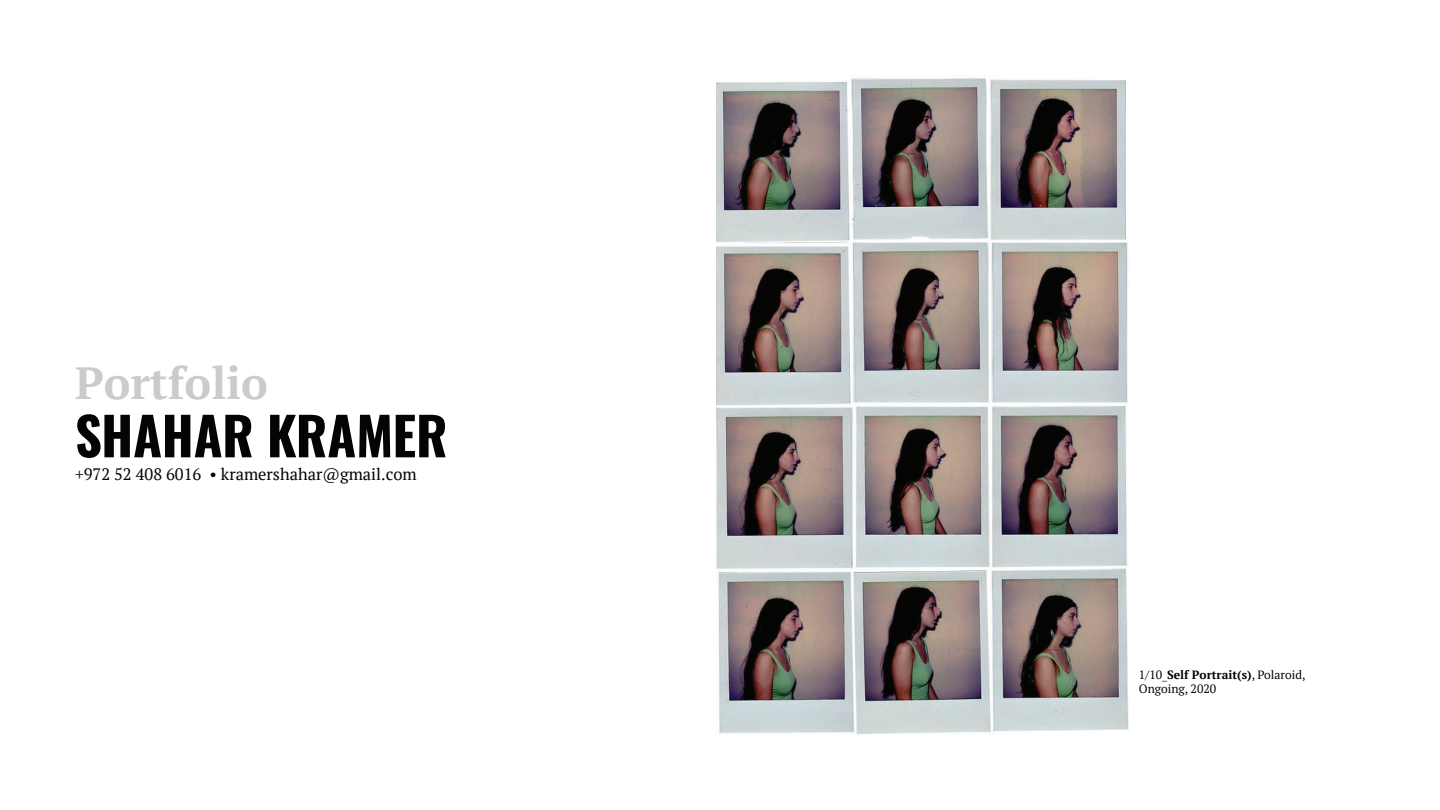
<style>
.page{position:relative;width:1440px;height:810px;background:#fff}
.page>*{position:absolute;margin:0;border:0;box-sizing:border-box;transform-origin:0 0}
.t1{font:52.5px "Oswald";letter-spacing:-.005em;color:#040503}
.t2{font:700 45px "PT Serif";color:#cbcbcb}
.t3{font:16.5px "PT Serif";color:#040503}
.t4{font:12px/13.5px "PT Serif";color:#040503}
.s1{font-weight:700}
</style>
<div class="page">
<img style="left:717px;top:78px;width:412px;height:657px">
<h2 class="t2" style="left:75px;top:354px;width:194px">Portfolio</h2>
<h1 class="t1" style="left:75px;top:389px;width:374px">SHAHAR KRAMER</h1>
<h3 class="t3" style="left:75px;top:463px;width:128px">+972 52 408 6016</h3>
<h3 class="t3" style="left:209px;top:463px;width:209px">• kramershahar@gmail.com</h3>
<p class="t4" style="left:1139px;top:668px;width:168px">1/10_<span class="s1">Self Portrait</span> , <span class="s1">)s(</span> Polaroid,<br>Ongoing, 2020</p>
</div>
